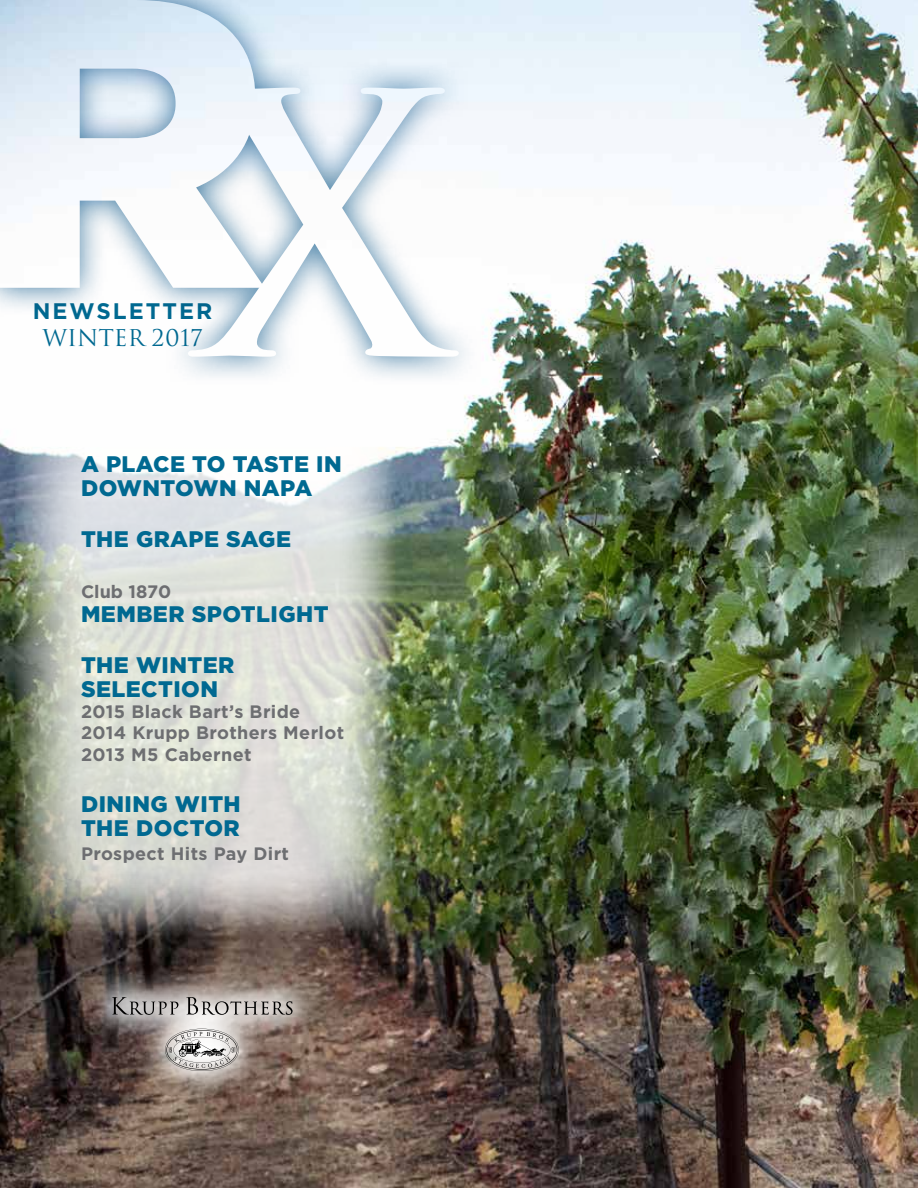
<style>
.page{position:relative;width:918px;height:1188px;background:#fff}
.page>*{position:absolute;margin:0;border:0;box-sizing:border-box;transform-origin:0 0}
.t1{font:900 22.5px/24px "Gotham";letter-spacing:.02em;color:#006991}
.t2{font:700 22.5px "Gotham";letter-spacing:.09em;color:#006991}
.t3{font:22.5px "Trajan";color:#006991}
.t4{font:700 18px/21.3px "Gotham";letter-spacing:.02em;color:#6d6e71}
.t5{font:700 18px "Gotham";color:#6d6e71}
</style>
<div class="page">
<img style="left:0;top:0;width:918px;height:1188px">
<svg style="left:15px;top:393px;width:380px;height:542px"></svg>
<svg style="left:82px;top:966px;width:241px;height:136px;background:#7d6c64"></svg>
<svg style="left:112px;top:997px;width:66px;height:18px"></svg>
<svg style="left:186px;top:997px;width:107px;height:18px;background:#aba6a3"></svg>
<svg style="left:165px;top:1029px;width:74px;height:42px"></svg>
<div style="left:0;top:0;width:484px;height:385px;background:#005085;opacity:.75"></div>
<svg style="left:0;top:0;width:265px;height:288px"></svg>
<svg style="left:188px;top:88px;width:271px;height:269px"></svg>
<p class="t2" style="left:33px;top:298px;width:181px">NEWSLETTER</p>
<p class="t3" style="left:42px;top:324px;width:162px">WINTER 2017</p>
<p class="t1" style="left:81px;top:452px;width:262px">A PLACE TO TASTE IN<br>DOWNTOWN NAPA</p>
<p class="t1" style="left:81px;top:527px;width:212px">THE GRAPE SAGE</p>
<p class="t5" style="left:81px;top:581px;width:92px">Club 1870</p>
<p class="t1" style="left:81px;top:602px;width:249px">MEMBER SPOTLIGHT</p>
<p class="t1" style="left:81px;top:653px;width:155px">THE WINTER<br>SELECTION</p>
<p class="t4" style="left:81px;top:701px;width:265px">2015 Black Bart’s Bride<br>2014 Krupp Brothers Merlot<br>2013 M5 Cabernet</p>
<p class="t1" style="left:81px;top:792px;width:161px">DINING WITH<br>THE DOCTOR</p>
<p class="t4" style="left:81px;top:842px;width:210px">Prospect Hits Pay Dirt</p>
</div>
